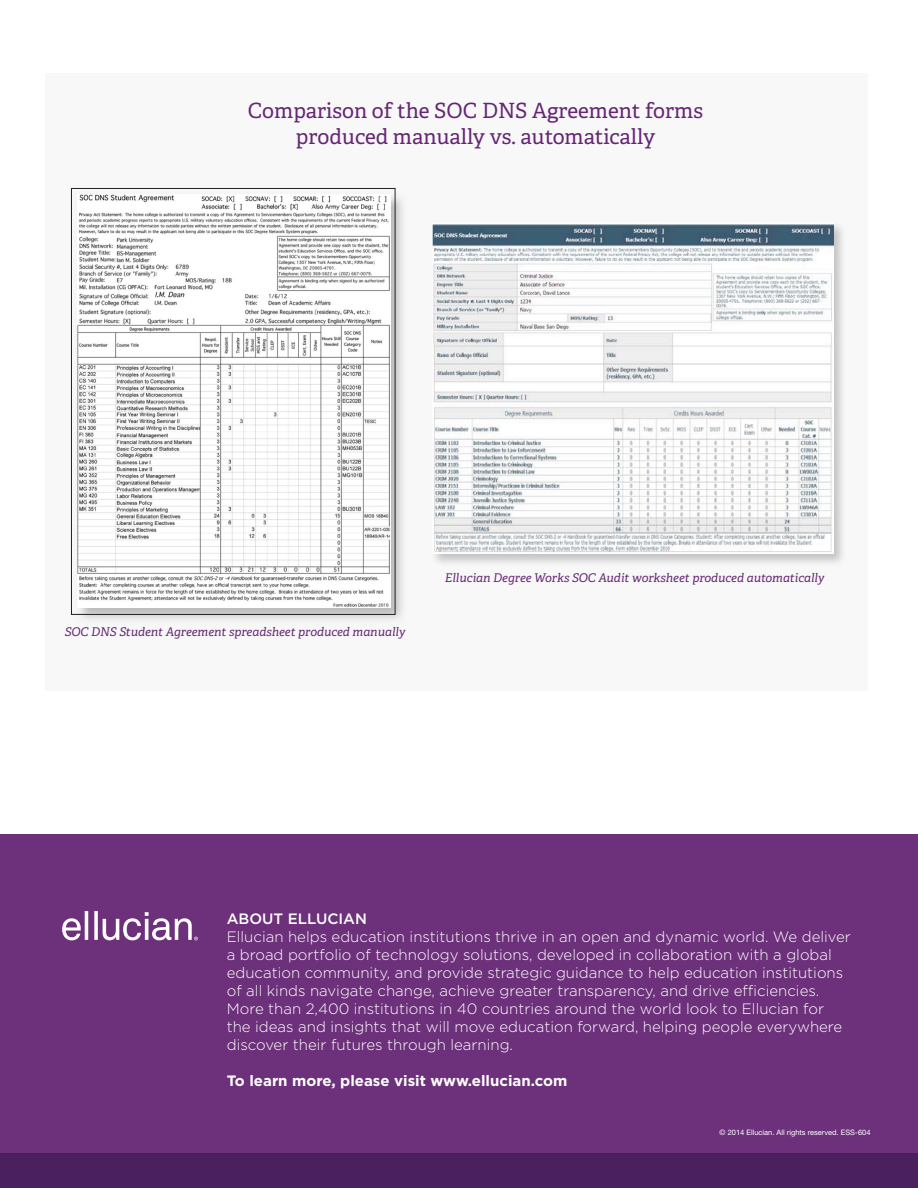
<style>
.page{position:relative;width:918px;height:1188px;background:#fff}
.page>*{position:absolute;margin:0;border:0;box-sizing:border-box;transform-origin:0 0}
.BODY{font:21px/25.2px "Adelle";color:#662674;text-align:center}
.Copy_Body_-_Ellucian{font:300 15px/18px "Gotham";color:#fff}
.Copy_Body_-_Ellucian-2{font:700 15px "Gotham";color:#fff}
.Copy_Body_-_Ellucian-3{font:500 15px "Gotham";color:#fff}
.BODY-2{font:italic 12px "Adelle";color:#662674}
.t1{font:7.5px "Helvetica Neue";color:#fff}
</style>
<div class="page">
<div style="left:45px;top:73px;width:823px;height:618px;background:#f8f8f9"></div>
<div style="left:0;top:834px;width:918px;height:354px;background:#6d317b"></div>
<svg style="left:62px;top:912px;width:136px;height:28px"></svg>
<div style="left:0;top:1154px;width:918px;height:34px;background:#4b205e"></div>
<div style="left:70px;top:187px;width:340px;height:443px;background:#231f20;opacity:.28"></div>
<img style="left:77px;top:194px;width:313px;height:414px">
<div style="left:71px;top:188px;width:324px;height:427px;border:1px solid #231f20"></div>
<div style="left:431px;top:221px;width:416px;height:346px;background:#231f20;opacity:.24"></div>
<img style="left:432px;top:222px;width:401px;height:331px">
<p class="BODY" style="left:248px;top:98px;width:457px">Comparison of the SOC DNS Agreement forms produced manually vs. automatically</p>
<p class="BODY-2" style="left:65px;top:623px;width:342px">SOC DNS Student Agreement spreadsheet produced manually</p>
<p class="BODY-2" style="left:445px;top:569px;width:381px">Ellucian Degree Works SOC Audit worksheet produced automatically</p>
<p class="Copy_Body_-_Ellucian-3" style="left:227px;top:908px;width:142px">ABOUT ELLUCIAN</p>
<p class="Copy_Body_-_Ellucian" style="left:227px;top:927px;width:626px">Ellucian helps education institutions thrive in an open and dynamic world. We deliver a broad portfolio of technology solutions, developed in collaboration with a global education community, and provide strategic guidance to help education institutions of all kinds navigate change, achieve greater transparency, and drive efficiencies.<br>More than 2,400 institutions in 40 countries around the world look to Ellucian for the ideas and insights that will move education forward, helping people everywhere discover their futures through learning.</p>
<p class="Copy_Body_-_Ellucian-2" style="left:227px;top:1070px;width:342px">To learn more, please visit www.ellucian.com</p>
<p class="t1" style="left:720px;top:1128px;width:152px">© 2014 Ellucian. All rights reserved. ESS-604</p>
</div>
